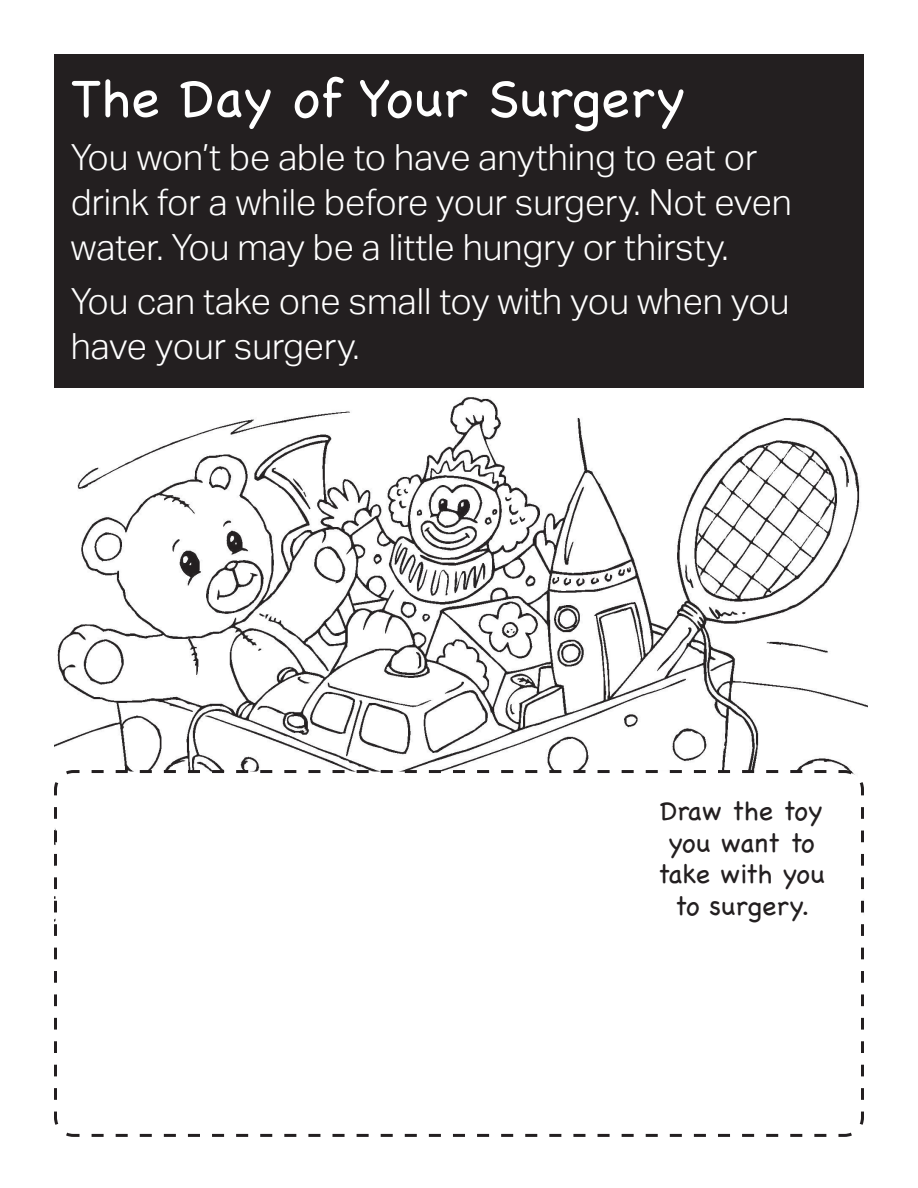
<style>
.page{position:relative;width:918px;height:1188px;background:#fff}
.page>*{position:absolute;margin:0;border:0;box-sizing:border-box;transform-origin:0 0}
.t1{font:54px "Chalkboard";color:#fff}
.t2{font:300 36px/45px "Aktiv Grotesk";color:#fff}
.t3{font:27px/31.5px "Chalkboard";color:#231f20;text-align:center}
</style>
<div class="page">
<img style="left:54px;top:397px;width:813px;height:372px">
<svg style="left:54px;top:769px;width:810px;height:368px"></svg>
<div style="left:54px;top:54px;width:810px;height:334px;background:#231f20"></div>
<h1 class="t1" style="left:71px;top:66px;width:616px">The Day of Your Surgery</h1>
<p class="t2" style="left:71px;top:136px;width:723px">You won’t be able to have anything to eat or drink for a while before your surgery. Not even water. You may be a little hungry or thirsty.</p>
<p class="t2" style="left:71px;top:280px;width:720px">You can take one small toy with you when you have your surgery.</p>
<p class="t3" style="left:658px;top:795px;width:168px">Draw the toy you want to take with you to surgery.</p>
</div>
